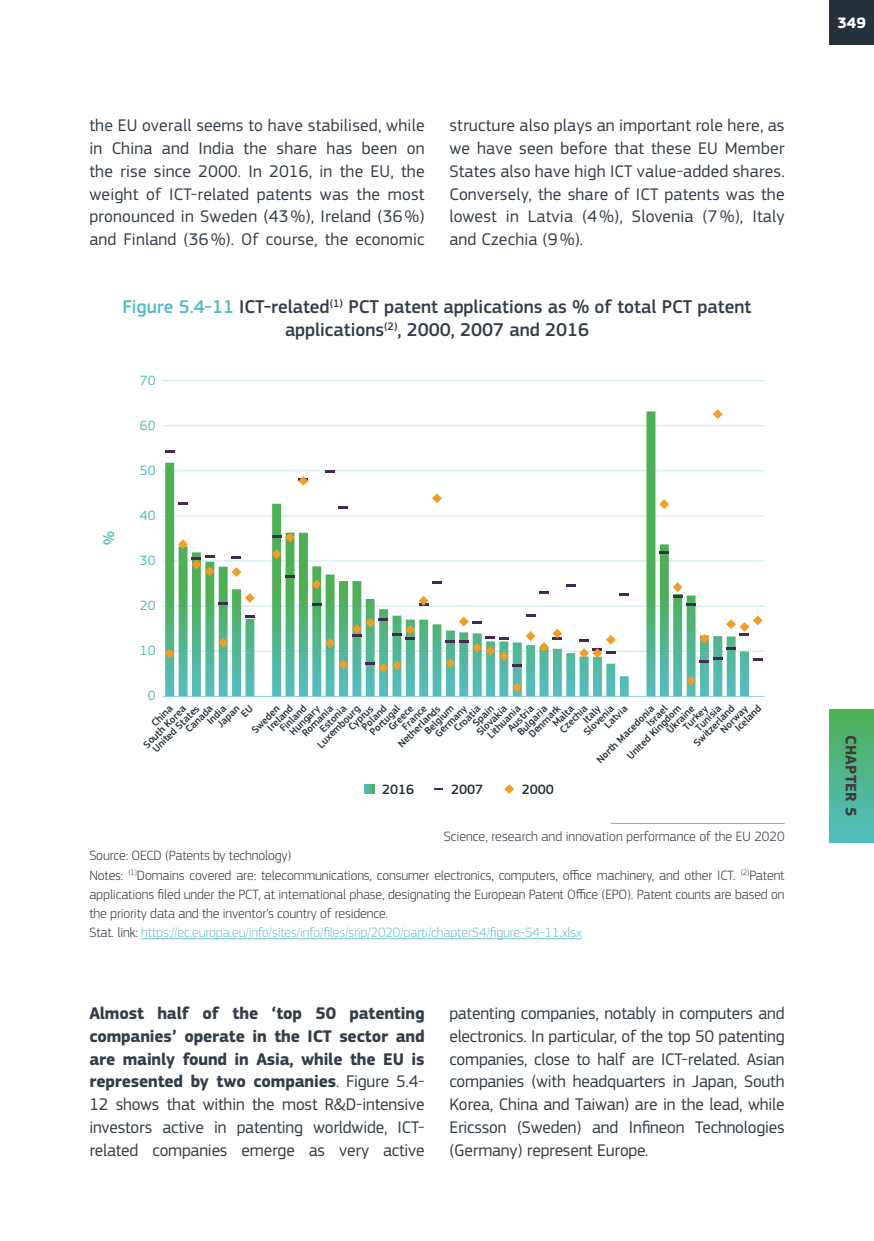
<style>
.page{position:relative;width:874px;height:1241px;background:#fff}
.page>*{position:absolute;margin:0;border:0;box-sizing:border-box;transform-origin:0 0}
.t1{font:500 19.25px/22.8px "EC Square Sans Pro";color:#333d47;text-align:center}
.t2{font:17.5px/22.8px "EC Square Sans Pro";letter-spacing:.01em;color:#333d47;text-align:justify}
.t3{font:700 17.5px/22.8px "EC Square Sans Pro";letter-spacing:-.01em;color:#333d47;text-align:justify}
.t4{font:700 15.75px "EC Square Sans Pro";letter-spacing:.02em;color:#3c3c3b}
.t5{font:700 15.75px "EC Square Sans Pro";color:#fff}
.t6{font:500 15.75px "EC Square Sans Pro";color:#54bdc0}
.t7{font:300 14px/19.2px "EC Square Sans Pro";letter-spacing:-.01em;color:#333d47}
.t8{font:14px "EC Square Sans Pro";letter-spacing:.005em;color:#54bdc0}
.t9{font:500 14px "EC Square Sans Pro";letter-spacing:.005em;color:#24303a}
.t10{font:500 10.5px "EC Square Sans Pro";color:#24303a}
.s1{color:#52bdc0}
.s2{color:#6dc4c6}
.s3{font-weight:400}
</style>
<div class="page">
<div style="left:828px;top:0;width:45px;height:45px;background:#24303a"></div>
<div style="left:828px;top:709px;width:45px;height:132px;background:linear-gradient(to bottom,#4eaf54,#53bdc2)"></div>
<hr style="left:610px;top:823px;width:174px;height:1px;background:#52bdc0">
<hr style="left:141px;top:938px;width:440px;height:1px;background:#6dc4c6">
<hr style="left:163px;top:380px;width:601px;height:1px;background:#54bdc0">
<hr style="left:163px;top:425px;width:601px;height:1px;background:#54bdc0">
<hr style="left:163px;top:470px;width:601px;height:1px;background:#54bdc0">
<hr style="left:163px;top:515px;width:601px;height:1px;background:#54bdc0">
<hr style="left:163px;top:560px;width:601px;height:1px;background:#54bdc0">
<hr style="left:163px;top:605px;width:601px;height:1px;background:#54bdc0">
<hr style="left:163px;top:650px;width:601px;height:1px;background:#54bdc0">
<svg style="left:165px;top:411px;width:583px;height:285px"></svg>
<hr style="left:163px;top:696px;width:601px;height:1px;background:#54bdc0">
<svg style="left:165px;top:450px;width:9px;height:3px"></svg>
<svg style="left:178px;top:502px;width:10px;height:2px"></svg>
<svg style="left:218px;top:602px;width:10px;height:3px"></svg>
<svg style="left:231px;top:556px;width:10px;height:2px"></svg>
<svg style="left:245px;top:614px;width:9px;height:3px"></svg>
<svg style="left:285px;top:574px;width:9px;height:3px"></svg>
<svg style="left:311px;top:603px;width:10px;height:2px"></svg>
<svg style="left:325px;top:470px;width:10px;height:2px"></svg>
<svg style="left:338px;top:506px;width:10px;height:2px"></svg>
<svg style="left:432px;top:581px;width:9px;height:2px"></svg>
<svg style="left:538px;top:591px;width:10px;height:2px"></svg>
<svg style="left:565px;top:584px;width:10px;height:2px"></svg>
<svg style="left:619px;top:593px;width:9px;height:2px"></svg>
<svg style="left:659px;top:551px;width:9px;height:2px"></svg>
<svg style="left:699px;top:656px;width:23px;height:6px"></svg>
<svg style="left:725px;top:647px;width:10px;height:2px"></svg>
<svg style="left:753px;top:658px;width:9px;height:2px"></svg>
<svg style="left:165px;top:648px;width:9px;height:10px"></svg>
<svg style="left:178px;top:539px;width:10px;height:10px"></svg>
<svg style="left:191px;top:555px;width:23px;height:21px"></svg>
<svg style="left:218px;top:637px;width:10px;height:10px"></svg>
<svg style="left:231px;top:567px;width:10px;height:10px"></svg>
<svg style="left:245px;top:593px;width:10px;height:10px"></svg>
<svg style="left:271px;top:549px;width:10px;height:10px"></svg>
<svg style="left:271px;top:532px;width:24px;height:10px"></svg>
<svg style="left:298px;top:476px;width:10px;height:10px"></svg>
<svg style="left:311px;top:579px;width:10px;height:10px"></svg>
<svg style="left:325px;top:638px;width:10px;height:10px"></svg>
<svg style="left:338px;top:659px;width:10px;height:10px"></svg>
<svg style="left:365px;top:660px;width:36px;height:12px"></svg>
<svg style="left:351px;top:617px;width:64px;height:22px"></svg>
<svg style="left:418px;top:595px;width:10px;height:10px"></svg>
<svg style="left:432px;top:493px;width:10px;height:10px"></svg>
<svg style="left:512px;top:682px;width:10px;height:10px"></svg>
<svg style="left:445px;top:614px;width:117px;height:54px"></svg>
<svg style="left:578px;top:634px;width:37px;height:24px"></svg>
<svg style="left:659px;top:499px;width:9px;height:10px"></svg>
<svg style="left:672px;top:582px;width:23px;height:23px"></svg>
<svg style="left:685px;top:675px;width:10px;height:10px"></svg>
<svg style="left:699px;top:633px;width:10px;height:10px"></svg>
<svg style="left:712px;top:409px;width:10px;height:10px"></svg>
<svg style="left:725px;top:615px;width:37px;height:20px"></svg>
<svg style="left:364px;top:784px;width:10px;height:9px"></svg>
<svg style="left:504px;top:784px;width:10px;height:9px"></svg>
<p class="t2" style="left:89px;top:114px;width:336px">the EU overall seems to have stabilised, while in China and India the share has been on the rise since 2000. In 2016, in the EU, the weight of ICT-related patents was the most pronounced in Sweden (43 %), Ireland (36 %) and Finland (36 %). Of course, the economic</p>
<p class="t2" style="left:449px;top:114px;width:336px">structure also plays an important role here, as we have seen before that these EU Member States also have high ICT value-added shares.<br>Conversely, the share of ICT patents was the lowest in Latvia (4 %), Slovenia (7 %), Italy and Czechia (9 %).</p>
<p class="t1" style="left:122px;top:296px;width:630px"><span class="s1">Figure 5.4-11</span> ICT-related<sup>(1)</sup> PCT patent applications as % of total PCT patent applications<sup>(2)</sup>, 2000, 2007 and 2016</p>
<p class="t8" style="left:140px;top:372px;width:17px">70</p>
<p class="t8" style="left:140px;top:417px;width:17px">60</p>
<p class="t8" style="left:140px;top:462px;width:17px">50</p>
<p class="t6" style="left:100px;top:544px;width:15px;rotate:-90deg">%</p>
<p class="t8" style="left:140px;top:507px;width:17px">40</p>
<p class="t8" style="left:140px;top:552px;width:17px">30</p>
<p class="t8" style="left:140px;top:597px;width:17px">20</p>
<p class="t8" style="left:140px;top:642px;width:17px">10</p>
<p class="t8" style="left:148px;top:687px;width:9px">0</p>
<p class="t10" style="left:525px;top:731px;width:42px;rotate:-45deg">Denm ark</p>
<p class="t10" style="left:367px;top:729px;width:40px;rotate:-45deg">Portugal</p>
<p class="t10" style="left:643px;top:720px;width:27px;rotate:-45deg">Israel</p>
<p class="t10" style="left:264px;top:724px;width:33px;rotate:-45deg">Ireland</p>
<p class="t10" style="left:277px;top:725px;width:34px;rotate:-45deg">Finland</p>
<p class="t10" style="left:359px;top:724px;width:32px;rotate:-45deg">Poland</p>
<p class="t10" style="left:690px;top:740px;width:55px;rotate:-45deg">Switzerland</p>
<p class="t10" style="left:732px;top:725px;width:34px;rotate:-45deg">Iceland</p>
<p class="t10" style="left:204px;top:718px;width:24px;rotate:-45deg">India</p>
<p class="t10" style="left:299px;top:730px;width:41px;rotate:-45deg">Rom ania</p>
<p class="t10" style="left:141px;top:741px;width:57px;rotate:-45deg">South Korea</p>
<p class="t10" style="left:183px;top:726px;width:36px;rotate:-45deg">Canada</p>
<p class="t10" style="left:601px;top:722px;width:30px;rotate:-45deg">Latvia</p>
<p class="t10" style="left:451px;top:725px;width:34px;rotate:-45deg">Croatia</p>
<p class="t10" style="left:580px;top:729px;width:40px;rotate:-45deg">Slovenia</p>
<p class="t10" style="left:593px;top:756px;width:78px;rotate:-45deg">North M acedonia</p>
<p class="t10" style="left:149px;top:720px;width:27px;rotate:-45deg">China</p>
<p class="t10" style="left:317px;top:726px;width:35px;rotate:-45deg">Estonia</p>
<p class="t10" style="left:474px;top:729px;width:40px;rotate:-45deg">Slovakia</p>
<p class="t10" style="left:484px;top:732px;width:44px;rotate:-45deg">Lithuania</p>
<p class="t10" style="left:505px;top:725px;width:34px;rotate:-45deg">Austria</p>
<p class="t10" style="left:514px;top:729px;width:39px;rotate:-45deg">Bulgaria</p>
<p class="t10" style="left:549px;top:720px;width:27px;rotate:-45deg">M alta</p>
<p class="t10" style="left:556px;top:726px;width:36px;rotate:-45deg">Czechia</p>
<p class="t10" style="left:692px;top:725px;width:34px;rotate:-45deg">Tunisia</p>
<p class="t10" style="left:287px;top:729px;width:39px;rotate:-45deg">Hungary</p>
<p class="t10" style="left:432px;top:731px;width:42px;rotate:-45deg">Germ any</p>
<p class="t10" style="left:580px;top:716px;width:22px;rotate:-45deg">Italy</p>
<p class="t10" style="left:680px;top:723px;width:32px;rotate:-45deg">Turkey</p>
<p class="t10" style="left:717px;top:726px;width:36px;rotate:-45deg">Norway</p>
<p class="t10" style="left:385px;top:724px;width:33px;rotate:-45deg">Greece</p>
<p class="t10" style="left:399px;top:723px;width:32px;rotate:-45deg">France</p>
<p class="t10" style="left:663px;top:726px;width:36px;rotate:-45deg">Ukraine</p>
<p class="t10" style="left:150px;top:745px;width:63px;rotate:-45deg">United States</p>
<p class="t10" style="left:345px;top:724px;width:32px;rotate:-45deg">Cyprus</p>
<p class="t10" style="left:395px;top:741px;width:57px;rotate:-45deg">Netherlands</p>
<p class="t10" style="left:314px;top:741px;width:57px;rotate:-45deg">Luxem bourg</p>
<p class="t10" style="left:214px;top:721px;width:28px;rotate:-45deg">Japan</p>
<p class="t10" style="left:249px;top:727px;width:37px;rotate:-45deg">Sweden</p>
<p class="t10" style="left:470px;top:720px;width:27px;rotate:-45deg">Spain</p>
<p class="t10" style="left:624px;top:753px;width:70px;rotate:-45deg">United Kingdom</p>
<p class="t10" style="left:421px;top:728px;width:35px;rotate:-45deg">Belgium</p>
<p class="t9" style="left:382px;top:781px;width:34px">2016</p>
<p class="t9" style="left:451px;top:781px;width:34px">2007</p>
<p class="t9" style="left:521px;top:781px;width:34px">2000</p>
<p class="t7" style="left:443px;top:826px;width:342px">Science, research and innovation performance of the EU 2020</p>
<p class="t7" style="left:89px;top:845px;width:696px">Source: OECD (Patents by technology)<br>Notes: <sup>(1)</sup>Domains covered are: telecommunications, consumer electronics, computers, office machinery, and other ICT. <sup>(2)</sup>Patent applications filed under the PCT, at international phase, designating the European Patent Office (EPO). Patent counts are based on the priority data and the inventor’s country of residence.<br>Stat. link: <span class="s2">https://ec.europa.eu/info/sites/info/files/srip/2020/parti/chapter54/figure-54-11.xlsx</span></p>
<p class="t3" style="left:89px;top:1002px;width:336px">Almost half of the ‘top 50 patenting companies’ operate in the ICT sector and are mainly found in Asia, while the EU is represented by two companies<span class="s3">. Figure 5.4- 12 shows that within the most R&amp;D-intensive investors active in patenting worldwide, ICT&shy;related companies emerge as very active</span></p>
<p class="t2" style="left:449px;top:1001px;width:336px">patenting companies, notably in computers and electronics. In particular, of the top 50 patenting companies, close to half are ICT-related. Asian companies (with headquarters in Japan, South Korea, China and Taiwan) are in the lead, while Ericsson (Sweden) and Infineon Technologies (Germany) represent Europe.</p>
<p class="t5" style="left:837px;top:14px;width:30px">349</p>
<p class="t4" style="left:859px;top:735px;width:82px;rotate:90deg">CHAPTER 5</p>
</div>
